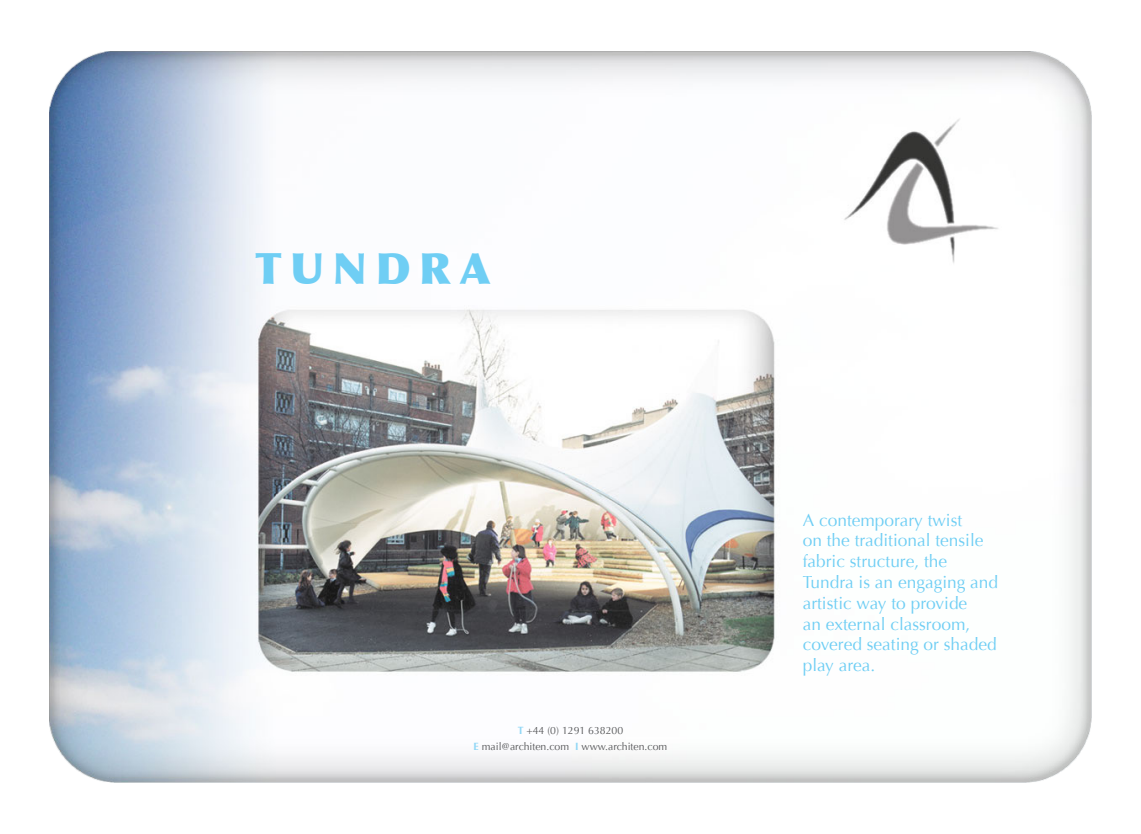
<style>
.page{position:relative;width:1141px;height:834px;background:#fff}
.page>*{position:absolute;margin:0;border:0;box-sizing:border-box;transform-origin:0 0}
.t1{font:900 42.88px "Optima";letter-spacing:.2em;color:#6fcef4}
.t2{font:17.32px/20.8px "Optima";color:#6fcef4}
.t3{font:10.5px "Optima";color:#57585a}
.s1{font-weight:700;color:#90d7f6}
</style>
<div class="page">
<img style="left:49px;top:51px;width:1043px;height:732px">
<p class="t1" style="left:255px;top:242px;width:237px">TUNDRA</p>
<p class="t3" style="left:518px;top:724px;width:107px"><span class="s1">T</span> +44 (0) 1291 638200</p>
<p class="t3" style="left:474px;top:739px;width:195px"><span class="s1">E</span> mail@architen.com <span class="s1">I</span> www.architen.com</p>
<p class="t2" style="left:803px;top:509px;width:197px">A contemporary twist<br>on the traditional tensile fabric structure, the<br>Tundra is an engaging and artistic way to provide<br>an external classroom, covered seating or shaded play area.</p>
</div>
